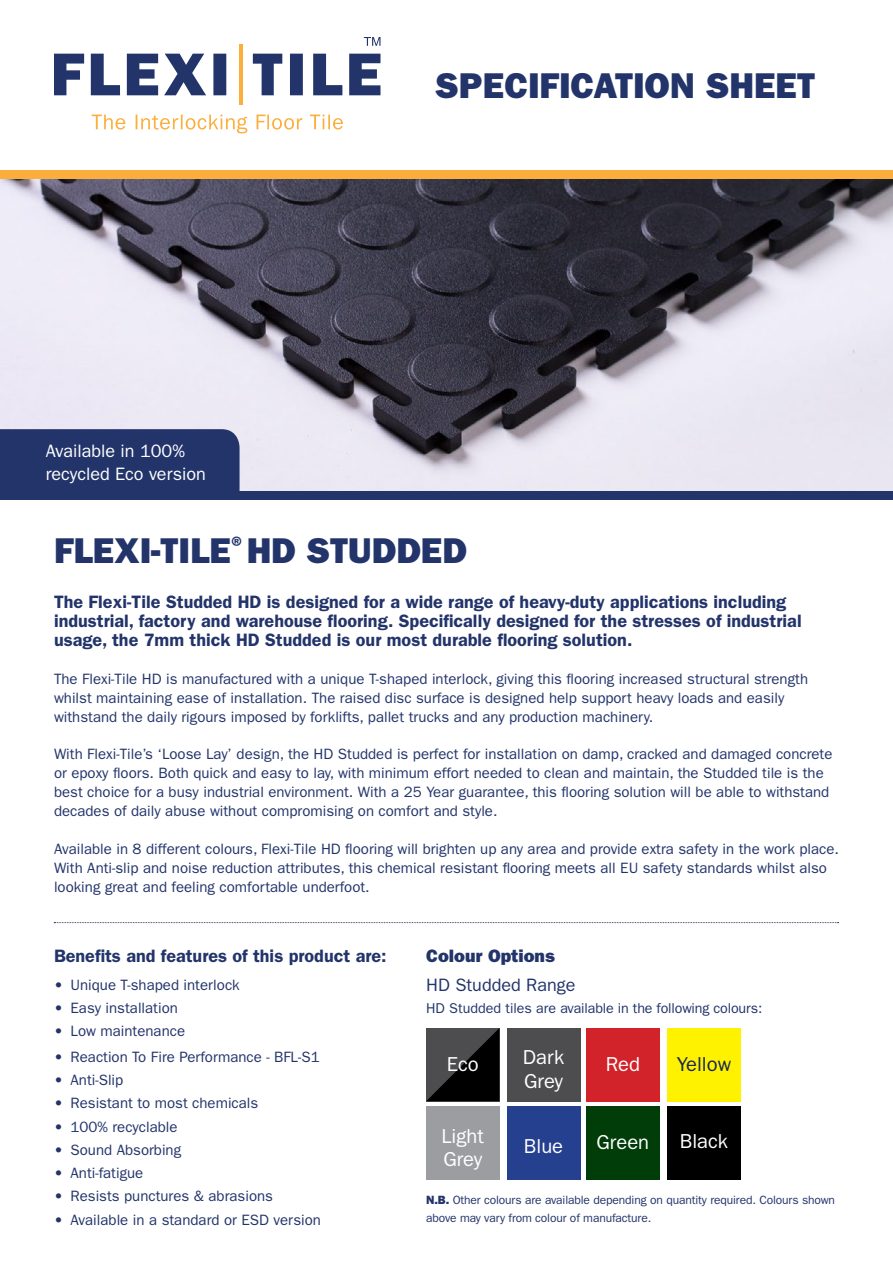
<style>
.page{position:relative;width:893px;height:1263px;background:#fff}
.page>*{position:absolute;margin:0;border:0;box-sizing:border-box;transform-origin:0 0}
.t1{font:36px "ITC Franklin Gothic Std Hvy";color:#22346a}
.t2{font:20.25px/23.7px "ITC Franklin Gothic Std";color:#fff}
.t3{font:20.25px "ITC Franklin Gothic Std";color:#182651}
.t4{font:600 18px/18.9px "ITC Franklin Gothic Std";color:#22346a}
.t5{font:18px/23.4px "ITC Franklin Gothic Std";color:#fff}
.t6{font:18px "ITC Franklin Gothic Std";color:#22346a}
.t7{font:18px "ITC Franklin Gothic Std Hvy";color:#22346a}
.t8{font:15px/18.9px "ITC Franklin Gothic Std";color:#22346a}
.t9{font:14.25px "ITC Franklin Gothic Std";letter-spacing:-.01em;color:#22346a}
.t10{font:12px/18px "ITC Franklin Gothic Std";letter-spacing:-.01em;color:#22346a}
.s1{font-family:"ITC Franklin Gothic Std Hvy"}
</style>
<div class="page">
<img style="left:0;top:179px;width:893px;height:312px">
<svg style="left:54px;top:922px;width:785px;height:1px"></svg>
<div style="left:0;top:429px;width:240px;height:62px;background:#22346a"></div>
<div style="left:0;top:170px;width:893px;height:9px;background:#fbae3b"></div>
<div style="left:0;top:491px;width:893px;height:9px;background:#22346a"></div>
<svg style="left:426px;top:1028px;width:73px;height:73px;background:#262627"></svg>
<div style="left:667px;top:1107px;width:74px;height:73px;background:#000"></div>
<div style="left:586px;top:1107px;width:73px;height:73px;background:#003d08"></div>
<div style="left:667px;top:1028px;width:74px;height:73px;background:#fff200"></div>
<div style="left:586px;top:1028px;width:73px;height:73px;background:#d2232a"></div>
<div style="left:507px;top:1107px;width:73px;height:73px;background:#25408f"></div>
<div style="left:426px;top:1107px;width:73px;height:73px;background:#9b9da0"></div>
<div style="left:507px;top:1028px;width:73px;height:73px;background:#4d4d4f"></div>
<svg style="left:364px;top:37px;width:16px;height:9px"></svg>
<svg style="left:253px;top:54px;width:127px;height:41px"></svg>
<svg style="left:54px;top:54px;width:172px;height:41px"></svg>
<svg style="left:92px;top:115px;width:251px;height:18px"></svg>
<hr style="left:239px;top:44px;width:4px;height:61px;background:#fbae3b">
<p class="t5" style="left:46px;top:439px;width:162px">Available in 100% recycled Eco version</p>
<h1 class="t1" style="left:435px;top:64px;width:381px">SPECIFICATION SHEET</h1>
<h1 class="t1" style="left:54px;top:530px;width:414px">FLEXI-TILE<sup>®</sup>HD STUDDED</h1>
<p class="t4" style="left:54px;top:593px;width:749px">The Flexi-Tile Studded HD is designed for a wide range of heavy-duty applications including industrial, factory and warehouse flooring. Specifically designed for the stresses of industrial usage, the 7mm thick HD Studded is our most durable flooring solution.</p>
<p class="t8" style="left:54px;top:669px;width:756px">The Flexi-Tile HD is manufactured with a unique T-shaped interlock, giving this flooring increased structural strength whilst maintaining ease of installation. The raised disc surface is designed help support heavy loads and easily withstand the daily rigours imposed by forklifts, pallet trucks and any production machinery.</p>
<p class="t8" style="left:54px;top:745px;width:780px">With Flexi-Tile’s ‘Loose Lay’ design, the HD Studded is perfect for installation on damp, cracked and damaged concrete or epoxy floors. Both quick and easy to lay, with minimum effort needed to clean and maintain, the Studded tile is the best choice for a busy industrial environment. With a 25 Year guarantee, this flooring solution will be able to withstand decades of daily abuse without compromising on comfort and style.</p>
<p class="t8" style="left:54px;top:839px;width:786px">Available in 8 different colours, Flexi-Tile HD flooring will brighten up any area and provide extra safety in the work place.<br>With Anti-slip and noise reduction attributes, this chemical resistant flooring meets all EU safety standards whilst also looking great and feeling comfortable underfoot.</p>
<p class="t4" style="left:54px;top:947px;width:334px">Benefits and features of this product are:</p>
<p class="t8" style="left:54px;top:975px;width:187px"><span class="s1">•</span> Unique T-shaped interlock</p>
<p class="t8" style="left:54px;top:999px;width:125px"><span class="s1">•</span> Easy installation</p>
<p class="t8" style="left:54px;top:1022px;width:133px"><span class="s1">•</span> Low maintenance</p>
<p class="t8" style="left:54px;top:1047px;width:267px"><span class="s1">•</span> Reaction To Fire Performance - BFL-S1</p>
<p class="t8" style="left:54px;top:1071px;width:71px"><span class="s1">•</span> Anti-Slip</p>
<p class="t8" style="left:54px;top:1094px;width:206px"><span class="s1">•</span> Resistant to most chemicals</p>
<p class="t8" style="left:54px;top:1117px;width:125px"><span class="s1">•</span> 100% recyclable</p>
<p class="t8" style="left:54px;top:1140px;width:129px"><span class="s1">•</span> Sound Absorbing</p>
<p class="t8" style="left:54px;top:1164px;width:91px"><span class="s1">•</span> Anti-fatigue</p>
<p class="t8" style="left:54px;top:1187px;width:220px"><span class="s1">•</span> Resists punctures &amp; abrasions</p>
<p class="t8" style="left:54px;top:1210px;width:268px"><span class="s1">•</span> Available in a standard or ESD version</p>
<p class="t7" style="left:426px;top:945px;width:130px">Colour Options</p>
<p class="t6" style="left:426px;top:974px;width:151px">HD Studded Range</p>
<p class="t9" style="left:426px;top:1000px;width:338px">HD Studded tiles are available in the following colours:</p>
<h2 class="t2" style="left:447px;top:1052px;width:33px">Eco</h2>
<h2 class="t2" style="left:441px;top:1124px;width:44px">Light<br>Grey</h2>
<h2 class="t2" style="left:523px;top:1045px;width:43px">Dark<br>Grey</h2>
<h2 class="t2" style="left:524px;top:1134px;width:41px">Blue</h2>
<h2 class="t2" style="left:606px;top:1052px;width:36px">Red</h2>
<h2 class="t3" style="left:677px;top:1052px;width:56px">Yellow</h2>
<h2 class="t2" style="left:597px;top:1131px;width:54px">Green</h2>
<h2 class="t2" style="left:680px;top:1130px;width:50px">Black</h2>
<p class="t10" style="left:426px;top:1191px;width:410px"><span class="s1">N.B.</span> Other colours are available depending on quantity required. Colours shown above may vary from colour of manufacture.</p>
</div>
